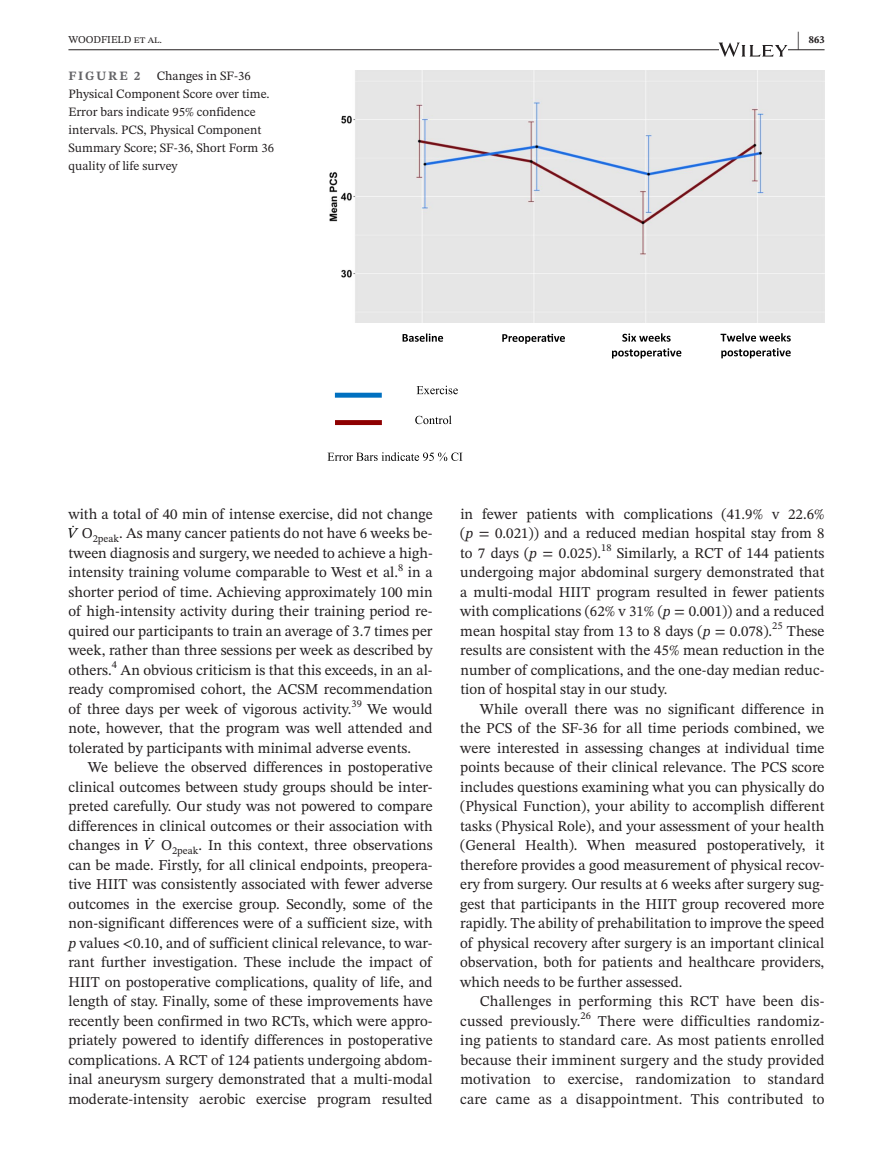
<style>
.page{position:relative;width:893px;height:1174px;background:#fff}
.page>*{position:absolute;margin:0;border:0;box-sizing:border-box;transform-origin:0 0}
.t1{font:700 21px "STIX Two Text";color:#231f20;scale:.42 1}
.t2{font:15px/19.5px "STIX Two Text";color:#231f20;text-align:justify}
.t3{font:12.75px/18px "STIX Two Text";color:#231f20}
.t4{font:700 12.75px "STIX Two Text";letter-spacing:.14em;color:#636366}
.t5{font:10.5px "STIX Two Text";color:#231f20}
.t6{font:700 10.5px "STIX Two Text";color:#231f20}
.s1{font-style:italic;color:#000}
.s2{font-style:italic}
</style>
<div class="page">
<hr style="left:68px;top:49px;width:756px;height:1px;background:#231f20">
<svg style="left:719px;top:43px;width:68px;height:14px"></svg>
<div style="left:335px;top:393px;width:47px;height:5px;background:#0070c0"></div>
<div style="left:335px;top:420px;width:47px;height:5px;background:#8e0001"></div>
<img style="left:329px;top:70px;width:495px;height:252px">
<svg style="left:327px;top:452px;width:135px;height:9px"></svg>
<svg style="left:622px;top:333px;width:49px;height:9px"></svg>
<svg style="left:612px;top:348px;width:69px;height:10px"></svg>
<svg style="left:720px;top:333px;width:71px;height:8px"></svg>
<svg style="left:721px;top:348px;width:70px;height:10px"></svg>
<svg style="left:415px;top:415px;width:37px;height:9px"></svg>
<svg style="left:417px;top:386px;width:41px;height:8px"></svg>
<svg style="left:403px;top:333px;width:40px;height:9px"></svg>
<svg style="left:502px;top:334px;width:63px;height:10px"></svg>
<h1 class="t1" style="left:797px;top:24px;width:8px">|</h1>
<p class="t5" style="left:68px;top:32px;width:95px">WOODFIELD et al.</p>
<p class="t6" style="left:809px;top:32px;width:17px">863</p>
<p class="t3" style="left:68px;top:66px;width:207px;text-indent:88px">Changes in SF-36<br>Physical Component Score over time.<br>Error bars indicate 95% confidence intervals. PCS, Physical Component<br>Summary Score; SF-36, Short Form 36 quality of life survey</p>
<p class="t4" style="left:68px;top:66px;width:73px">FIGURE 2</p>
<p class="t2" style="left:67px;top:504px;width:367px">with a total of 40 min of intense exercise, did not change <span class="s1">V</span><sup>̇</sup> O<sub>2peak</sub>. As many cancer patients do not have 6 weeks be&shy;tween diagnosis and surgery, we needed to achieve a high&shy;intensity training volume comparable to West et al.</p>
<p class="t5" style="left:398px;top:559px;width:7px">8</p>
<p class="t2" style="left:68px;top:562px;width:366px;text-indent:339px">in a shorter period of time. Achieving approximately 100 min of high-intensity activity during their training period re&shy;quired our participants to train an average of 3.7 times per week, rather than three sessions per week as described by others.</p>
<p class="t5" style="left:112px;top:657px;width:7px">4</p>
<p class="t2" style="left:68px;top:660px;width:366px;text-indent:52px">An obvious criticism is that this exceeds, in an al&shy;ready compromised cohort, the ACSM recommendation of three days per week of vigorous activity.</p>
<p class="t5" style="left:352px;top:696px;width:12px">39</p>
<p class="t2" style="left:68px;top:699px;width:366px;text-indent:299px">We would note, however, that the program was well attended and tolerated by participants with minimal adverse events.</p>
<p class="t2" style="left:68px;top:757px;width:366px;text-indent:20px">We believe the observed differences in postoperative clinical outcomes between study groups should be inter&shy;preted carefully. Our study was not powered to compare differences in clinical outcomes or their association with changes in <span class="s1">V</span><sup>̇</sup> O<sub>2peak</sub>. In this context, three observations can be made. Firstly, for all clinical endpoints, preopera&shy;tive HIIT was consistently associated with fewer adverse outcomes in the exercise group. Secondly, some of the non-significant differences were of a sufficient size, with <span class="s2">p</span> values &lt;0.10, and of sufficient clinical relevance, to war&shy;rant further investigation. These include the impact of HIIT on postoperative complications, quality of life, and length of stay. Finally, some of these improvements have recently been confirmed in two RCTs, which were appro&shy;priately powered to identify differences in postoperative complications. A RCT of 124 patients undergoing abdom&shy;inal aneurysm surgery demonstrated that a multi-modal moderate-intensity aerobic exercise program resulted</p>
<p class="t2" style="left:460px;top:504px;width:366px">in fewer patients with complications (41.9% v 22.6% (<span class="s2">p</span> = 0.021)) and a reduced median hospital stay from 8 to 7 days (<span class="s2">p</span> = 0.025).</p>
<p class="t5" style="left:601px;top:540px;width:12px">18</p>
<p class="t2" style="left:460px;top:543px;width:366px;text-indent:156px">Similarly, a RCT of 144 patients undergoing major abdominal surgery demonstrated that a multi-modal HIIT program resulted in fewer patients with complications (62% v 31% (<span class="s2">p</span> = 0.001)) and a reduced mean hospital stay from 13 to 8 days (<span class="s2">p</span> = 0.078).</p>
<p class="t5" style="left:772px;top:618px;width:12px">25</p>
<p class="t2" style="left:460px;top:621px;width:366px;text-indent:327px">These results are consistent with the 45% mean reduction in the number of complications, and the one-day median reduc&shy;tion of hospital stay in our study.</p>
<p class="t2" style="left:460px;top:699px;width:366px;text-indent:20px">While overall there was no significant difference in the PCS of the SF-36 for all time periods combined, we were interested in assessing changes at individual time points because of their clinical relevance. The PCS score includes questions examining what you can physically do (Physical Function), your ability to accomplish different tasks (Physical Role), and your assessment of your health (General Health). When measured postoperatively, it therefore provides a good measurement of physical recov&shy;ery from surgery. Our results at 6 weeks after surgery sug&shy;gest that participants in the HIIT group recovered more rapidly. The ability of prehabilitation to improve the speed of physical recovery after surgery is an important clinical observation, both for patients and healthcare providers, which needs to be further assessed.</p>
<p class="t2" style="left:460px;top:991px;width:366px;text-indent:19px">Challenges in performing this RCT have been dis&shy;cussed previously.<sup>26</sup> There were difficulties randomiz&shy;ing patients to standard care. As most patients enrolled because their imminent surgery and the study provided motivation to exercise, randomization to standard care came as a disappointment. This contributed to</p>
</div>
